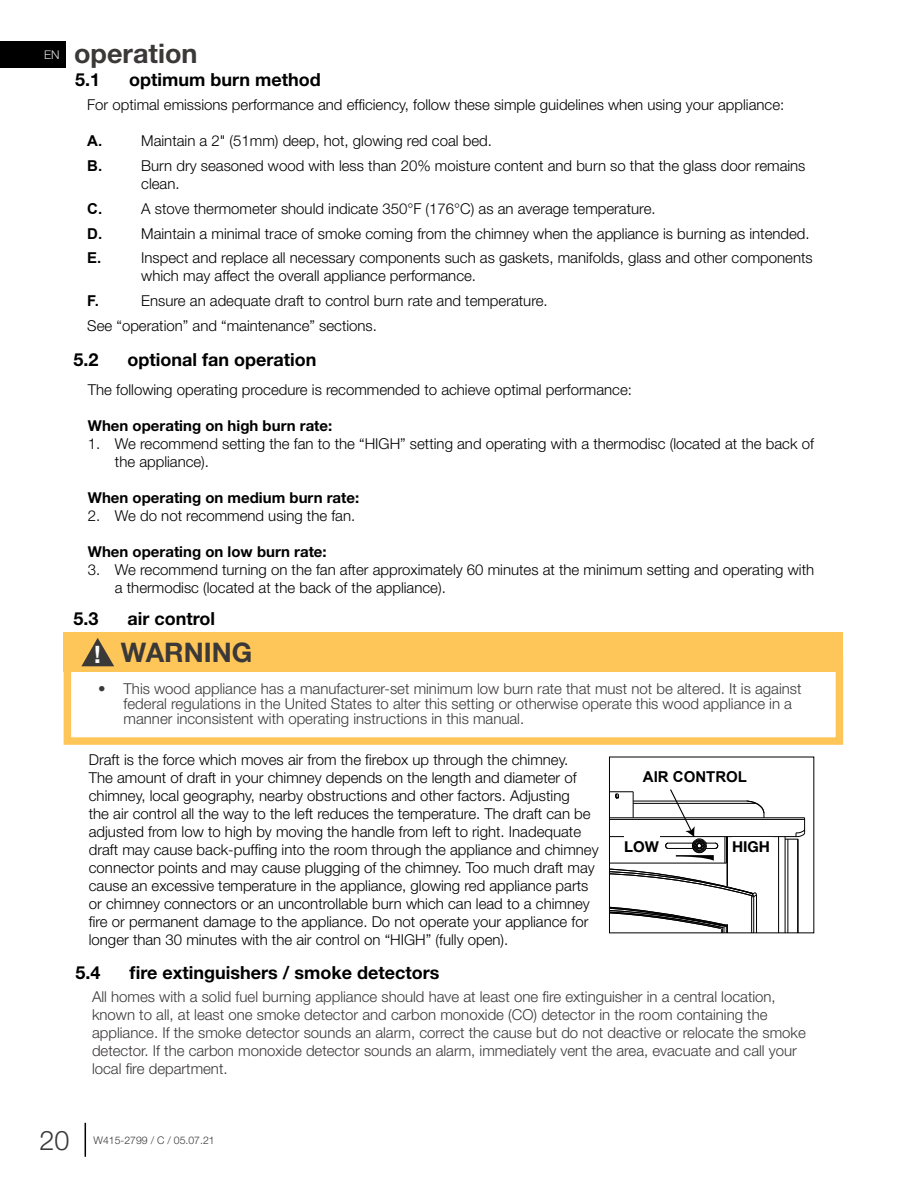
<style>
.page{position:relative;width:918px;height:1188px;background:#fff}
.page>*{position:absolute;margin:0;border:0;box-sizing:border-box;transform-origin:0 0}
.t1{font:700 27px "Helvetica Neue";color:#3b3838}
.t2{font:300 27px "Helvetica Neue";color:#3b3838}
.t3{font:700 18px "Helvetica Neue";color:#000}
.t4{font:300 15px/18px "Helvetica Neue";color:#000}
.t5{font:300 15px/18px "Helvetica Neue";color:#3b3838}
.t6{font:700 15px "Helvetica Neue";color:#000}
.t7{font:700 15px "Arial";color:#000}
.t8{font:300 12px "Helvetica Neue";color:#dcddde}
.t9{font:300 10.5px "Helvetica Neue";color:#3b3838}
.s1{font-size:24px;color:#fff}
</style>
<div class="page">
<div style="left:0;top:41px;width:65px;height:27px;background:#000"></div>
<hr style="left:85px;top:1123px;width:1px;height:34px;background:#000">
<hr style="left:751px;top:897px;width:1px;height:36px;background:#000">
<hr style="left:753px;top:897px;width:1px;height:36px;background:#000">
<hr style="left:756px;top:895px;width:1px;height:38px;background:#000">
<hr style="left:778px;top:837px;width:1px;height:96px;background:#000">
<hr style="left:785px;top:837px;width:1px;height:96px;background:#000">
<hr style="left:788px;top:839px;width:1px;height:94px;background:#000">
<hr style="left:797px;top:839px;width:1px;height:94px;background:#000">
<hr style="left:798px;top:839px;width:1px;height:94px;background:#000">
<svg style="left:785px;top:818px;width:21px;height:22px"></svg>
<hr style="left:611px;top:836px;width:185px;height:1px;background:#000">
<hr style="left:611px;top:819px;width:194px;height:1px;background:#000">
<hr style="left:611px;top:817px;width:194px;height:1px;background:#000">
<svg style="left:611px;top:906px;width:117px;height:25px"></svg>
<svg style="left:611px;top:789px;width:154px;height:109px"></svg>
<div style="left:64px;top:657px;width:779px;height:88px;border:8px solid #fec558"></div>
<div style="left:64px;top:632px;width:779px;height:40px;background:#fec558"></div>
<svg style="left:81px;top:638px;width:33px;height:28px"></svg>
<div style="left:624px;top:837px;width:36px;height:18px;background:#fff"></div>
<div style="left:732px;top:837px;width:41px;height:19px;background:#fff"></div>
<p class="t8" style="left:44px;top:45px;width:17px">EN</p>
<h1 class="t1" style="left:74px;top:32px;width:125px">operation</h1>
<p class="t3" style="left:75px;top:65px;width:27px">5.1</p>
<p class="t3" style="left:129px;top:65px;width:193px">optimum burn method</p>
<p class="t4" style="left:87px;top:95px;width:699px">For optimal emissions performance and efficiency, follow these simple guidelines when using your appliance:</p>
<p class="t7" style="left:87px;top:131px;width:16px">A.</p>
<p class="t4" style="left:141px;top:131px;width:352px">Maintain a 2" (51mm) deep, hot, glowing red coal bed.</p>
<p class="t7" style="left:87px;top:156px;width:16px">B.</p>
<p class="t4" style="left:141px;top:156px;width:666px">Burn dry seasoned wood with less than 20% moisture content and burn so that the glass door remains clean.</p>
<p class="t7" style="left:87px;top:199px;width:16px">C.</p>
<p class="t4" style="left:141px;top:199px;width:516px">A stove thermometer should indicate 350°F (176°C) as an average temperature.</p>
<p class="t7" style="left:87px;top:223px;width:16px">D.</p>
<p class="t4" style="left:141px;top:224px;width:670px">Maintain a minimal trace of smoke coming from the chimney when the appliance is burning as intended.</p>
<p class="t7" style="left:87px;top:248px;width:16px">E.</p>
<p class="t4" style="left:141px;top:248px;width:673px">Inspect and replace all necessary components such as gaskets, manifolds, glass and other components which may affect the overall appliance performance.</p>
<p class="t7" style="left:87px;top:291px;width:13px">F.</p>
<p class="t4" style="left:87px;top:288px;width:462px;line-height:24.8px;text-indent:54px">Ensure an adequate draft to control burn rate and temperature.<br>See “operation” and “maintenance” sections.</p>
<p class="t3" style="left:73px;top:346px;width:27px">5.2</p>
<p class="t3" style="left:127px;top:346px;width:190px">optional fan operation</p>
<p class="t4" style="left:88px;top:380px;width:546px">The following operating procedure is recommended to achieve optimal performance:</p>
<p class="t6" style="left:88px;top:414px;width:246px">When operating on high burn rate:</p>
<p class="t4" style="left:115px;top:434px;width:701px;text-indent:-27px">1. We recommend setting the fan to the “HIGH” setting and operating with a thermodisc (located at the back of the appliance).</p>
<p class="t6" style="left:88px;top:486px;width:273px">When operating on medium burn rate:</p>
<p class="t4" style="left:88px;top:506px;width:269px">2. We do not recommend using the fan.</p>
<p class="t6" style="left:88px;top:540px;width:240px">When operating on low burn rate:</p>
<p class="t4" style="left:115px;top:560px;width:701px;text-indent:-27px">3. We recommend turning on the fan after approximately 60 minutes at the minimum setting and operating with a thermodisc (located at the back of the appliance).</p>
<p class="t3" style="left:73px;top:605px;width:27px">5.3</p>
<p class="t3" style="left:127px;top:605px;width:89px">air control</p>
<h1 class="t1" style="left:94px;top:632px;width:160px"><span class="s1">!</span> WARNING</h1>
<p class="t5" style="left:124px;top:680px;width:679px;line-height:15px;text-indent:-26px">• This wood appliance has a manufacturer-set minimum low burn rate that must not be altered. It is against federal regulations in the United States to alter this setting or otherwise operate this wood appliance in a manner inconsistent with operating instructions in this manual.</p>
<p class="t4" style="left:89px;top:750px;width:511px">Draft is the force which moves air from the firebox up through the chimney.<br>The amount of draft in your chimney depends on the length and diameter of chimney, local geography, nearby obstructions and other factors. Adjusting<br>the air control all the way to the left reduces the temperature. The draft can be adjusted from low to high by moving the handle from left to right. Inadequate draft may cause back-puffing into the room through the appliance and chimney connector points and may cause plugging of the chimney. Too much draft may cause an excessive temperature in the appliance, glowing red appliance parts or chimney connectors or an uncontrollable burn which can lead to a chimney fire or permanent damage to the appliance. Do not operate your appliance for longer than 30 minutes with the air control on “HIGH” (fully open).</p>
<p class="t3" style="left:76px;top:958px;width:27px">5.4</p>
<p class="t3" style="left:130px;top:958px;width:311px">fire extinguishers / smoke detectors</p>
<p class="t7" style="left:643px;top:767px;width:106px">AIR CONTROL</p>
<p class="t6" style="left:624px;top:834px;width:36px">LOW</p>
<p class="t6" style="left:732px;top:835px;width:40px">HIGH</p>
<p class="t5" style="left:92px;top:987px;width:715px">All homes with a solid fuel burning appliance should have at least one fire extinguisher in a central location, known to all, at least one smoke detector and carbon monoxide (CO) detector in the room containing the appliance. If the smoke detector sounds an alarm, correct the cause but do not deactive or relocate the smoke detector. If the carbon monoxide detector sounds an alarm, immediately vent the area, evacuate and call your local fire department.</p>
<h1 class="t2" style="left:39px;top:1118px;width:32px">20</h1>
<p class="t9" style="left:94px;top:1131px;width:123px">W415-2799 / C / 05.07.21</p>
</div>
